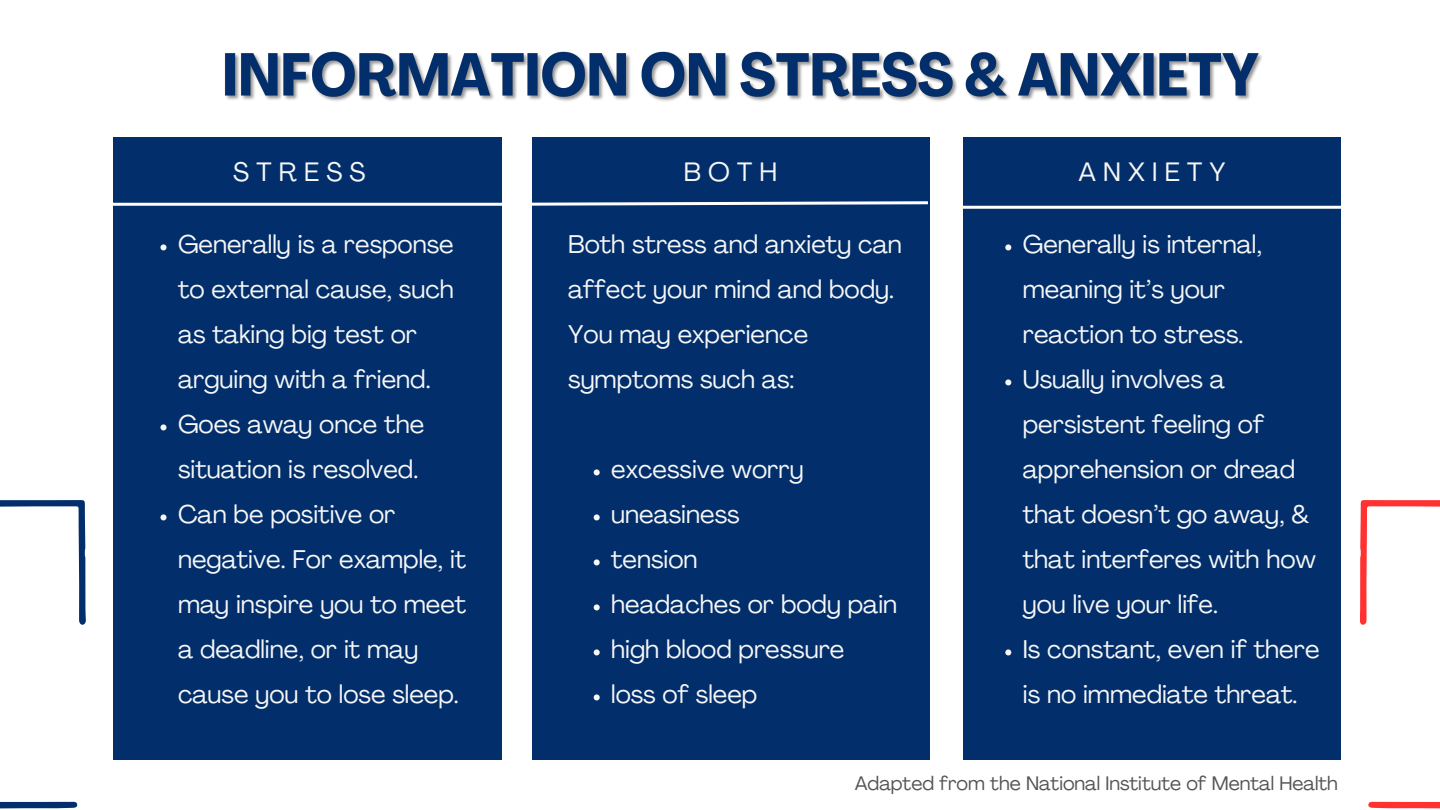
<style>
.page{position:relative;width:1440px;height:810px;background:#fff}
.page>*{position:absolute;margin:0;border:0;box-sizing:border-box;transform-origin:0 0}
.t1{font:26.3px "Agrandir";letter-spacing:.275em;color:#f7f7f7}
.t2{font:25.3px/45px "Agrandir";color:#f7f7f7}
.t3{font:19.3px "Agrandir";color:#545454}
</style>
<div class="page">
<svg style="left:0;top:500px;width:86px;height:309px"></svg>
<svg style="left:1360px;top:500px;width:80px;height:309px"></svg>
<div style="left:113px;top:137px;width:388px;height:623px;background:#022f6b"></div>
<img style="left:225px;top:51px;width:1037px;height:50px">
<div style="left:532px;top:137px;width:397px;height:623px;background:#022f6b"></div>
<svg style="left:160px;top:244px;width:6px;height:6px"></svg>
<svg style="left:160px;top:424px;width:6px;height:6px"></svg>
<svg style="left:160px;top:514px;width:6px;height:6px"></svg>
<div style="left:963px;top:137px;width:378px;height:623px;background:#022f6b"></div>
<hr style="left:110px;top:203px;width:395px;height:3px;background:#fff">
<hr style="left:955px;top:206px;width:394px;height:3px;background:#fff">
<svg style="left:594px;top:469px;width:6px;height:6px"></svg>
<svg style="left:594px;top:514px;width:6px;height:6px"></svg>
<svg style="left:594px;top:559px;width:6px;height:6px"></svg>
<svg style="left:594px;top:604px;width:6px;height:6px"></svg>
<svg style="left:594px;top:649px;width:6px;height:6px"></svg>
<svg style="left:594px;top:694px;width:6px;height:6px"></svg>
<svg style="left:1005px;top:244px;width:6px;height:6px"></svg>
<svg style="left:1005px;top:379px;width:6px;height:6px"></svg>
<svg style="left:1005px;top:649px;width:6px;height:6px"></svg>
<svg style="left:532px;top:200px;width:398px;height:7px"></svg>
<p class="t1" style="left:233px;top:161px;width:134px">STRESS</p>
<p class="t1" style="left:684px;top:161px;width:95px">BOTH</p>
<p class="t1" style="left:1078px;top:161px;width:149px">ANXIETY</p>
<p class="t2" style="left:178px;top:225px;width:290px">Generally is a response to external cause, such as taking big test or arguing with a friend.<br>Goes away once the situation is resolved.<br>Can be positive or negative. For example, it may inspire you to meet a deadline, or it may cause you to lose sleep.</p>
<p class="t2" style="left:568px;top:225px;width:335px">Both stress and anxiety can affect your mind and body.<br>You may experience symptoms such as:</p>
<p class="t2" style="left:611px;top:450px;width:288px">excessive worry uneasiness<br>tension<br>headaches or body pain high blood pressure<br>loss of sleep</p>
<p class="t2" style="left:1023px;top:225px;width:298px">Generally is internal, meaning it’s your reaction to stress.<br>Usually involves a persistent feeling of apprehension or dread that doesn’t go away, &amp; that interferes with how you live your life.<br>Is constant, even if there is no immediate threat.</p>
<p class="t3" style="left:855px;top:776px;width:485px">Adapted from the National Institute of Mental Health</p>
</div>
